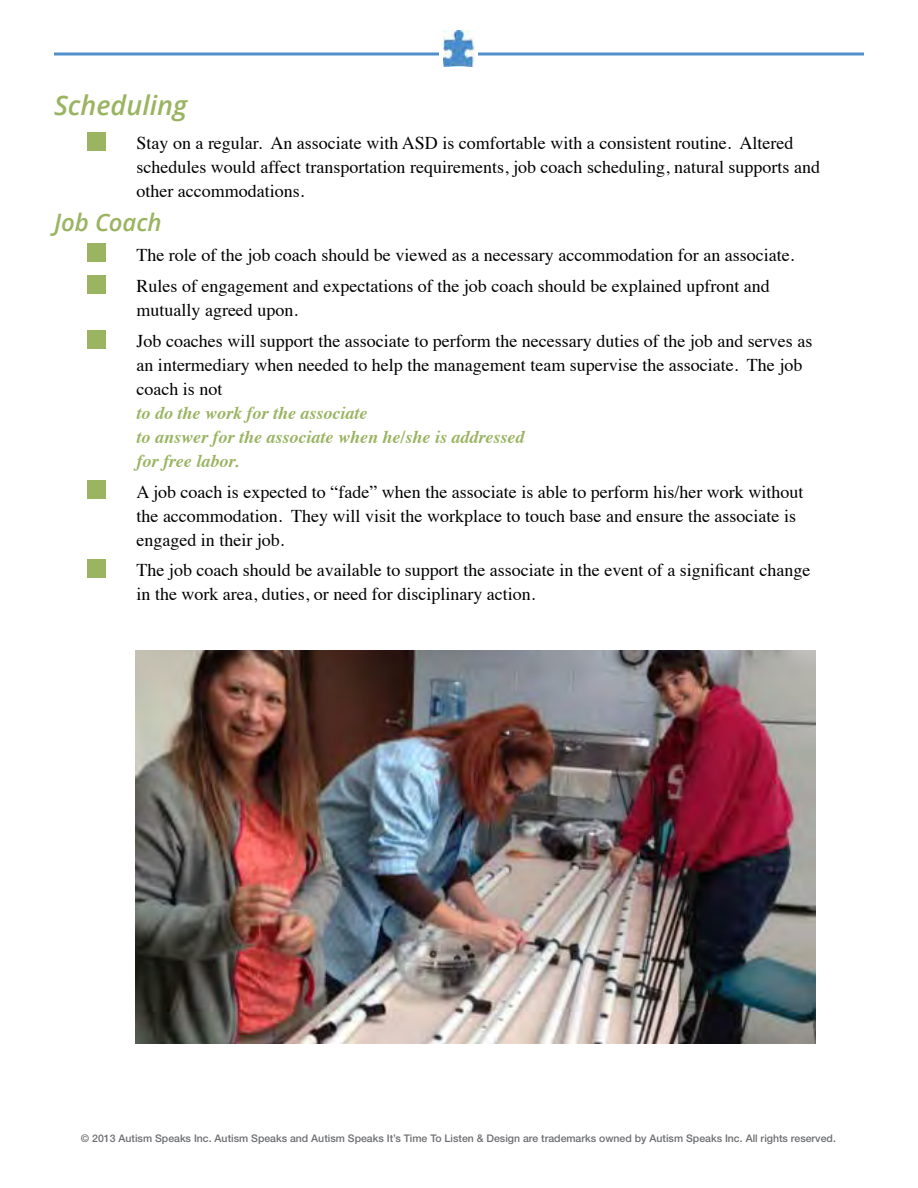
<style>
.page{position:relative;width:918px;height:1188px;background:#fff}
.page>*{position:absolute;margin:0;border:0;box-sizing:border-box;transform-origin:0 0}
.t1{font:italic 600 27px "Open Sans";color:#9ab462}
.t2{font:italic 600 24px "Open Sans";letter-spacing:-.005em;color:#9ab462}
.t3{font:18px/24px "Times";color:#000}
.t4{font:italic 700 18px/24px "Times";color:#9ab462}
.t5{font:500 10.5px "Helvetica Neue";color:#6d6e71}
</style>
<div class="page">
<svg style="left:54px;top:52px;width:810px;height:4px;background:#7bacd9"></svg>
<div style="left:439px;top:25px;width:39px;height:47px;background:#fff"></div>
<img style="left:444px;top:30px;width:30px;height:36px">
<div style="left:88px;top:132px;width:18px;height:18px;background:#9ab462"></div>
<div style="left:88px;top:243px;width:18px;height:18px;background:#9ab462"></div>
<div style="left:88px;top:275px;width:18px;height:19px;background:#9ab462"></div>
<div style="left:88px;top:330px;width:18px;height:18px;background:#9ab462"></div>
<div style="left:88px;top:481px;width:18px;height:18px;background:#9ab462"></div>
<div style="left:88px;top:559px;width:18px;height:19px;background:#9ab462"></div>
<img style="left:135px;top:651px;width:680px;height:393px">
<h1 class="t1" style="left:54px;top:87px;width:135px">Scheduling</h1>
<p class="t3" style="left:137px;top:129px;width:685px">Stay on a regular. An associate with ASD is comfortable with a consistent routine. Altered schedules would affect transportation requirements, job coach scheduling, natural supports and other accommodations.</p>
<h2 class="t2" style="left:54px;top:206px;width:109px">Job Coach</h2>
<p class="t3" style="left:137px;top:238px;width:659px;line-height:30.8px">The role of the job coach should be viewed as a necessary accommodation for an associate.<br>Rules of engagement and expectations of the job coach should be explained upfront and</p>
<p class="t3" style="left:137px;top:293px;width:677px;line-height:30.8px">mutually agreed upon.<br>Job coaches will support the associate to perform the necessary duties of the job and serves as</p>
<p class="t3" style="left:137px;top:351px;width:667px">an intermediary when needed to help the management team supervise the associate. The job coach is not</p>
<p class="t4" style="left:137px;top:399px;width:390px">to do the work for the associate<br>to answer for the associate when he/she is addressed for free labor.</p>
<p class="t3" style="left:137px;top:478px;width:668px">A job coach is expected to “fade” when the associate is able to perform his/her work without the accommodation. They will visit the workplace to touch base and ensure the associate is engaged in their job.</p>
<p class="t3" style="left:137px;top:557px;width:675px">The job coach should be available to support the associate in the event of a significant change in the work area, duties, or need for disciplinary action.</p>
<p class="t5" style="left:81px;top:1132px;width:756px">© 2013 Autism Speaks Inc. Autism Speaks and Autism Speaks It’s Time To Listen &amp; Design are trademarks owned by Autism Speaks Inc. All rights reserved.</p>
</div>
